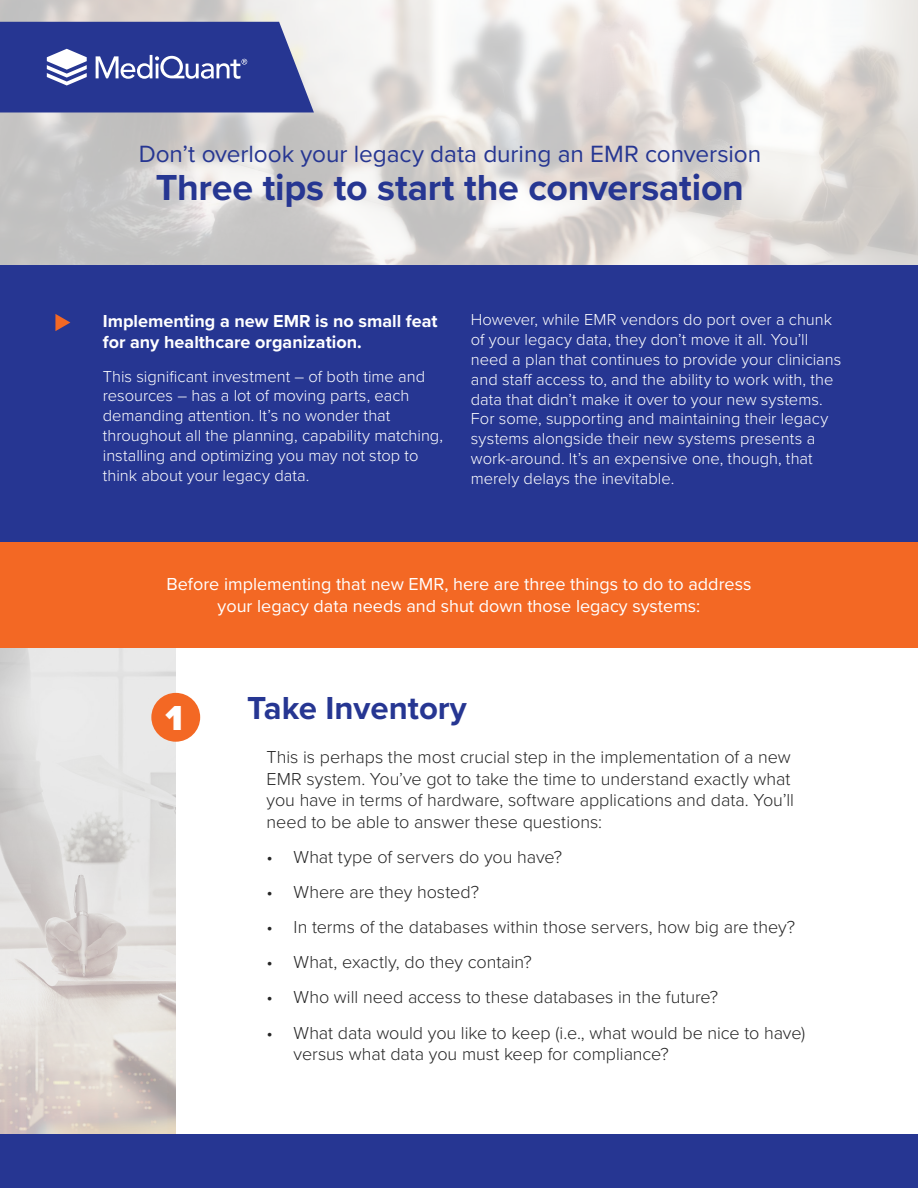
<style>
.page{position:relative;width:918px;height:1188px;background:#fff}
.page>*{position:absolute;margin:0;border:0;box-sizing:border-box;transform-origin:0 0}
.Subtitle{font:700 37.5px "Proxima Nova";letter-spacing:-.005em;color:#263692}
.t1{font:900 36px "Proxima Nova";color:#fff}
.Step_Title{font:700 33px "Proxima Nova";color:#263692}
.Subtitle-2{font:24.3px "Proxima Nova";color:#263692}
.Subtitle-3{font:300 18px/21.6px "Proxima Nova";letter-spacing:-.005em;color:#262626}
.Body{font:18px/21.6px "Proxima Nova";color:#fff;text-align:center}
.Body-2{font:700 18px/21.6px "Proxima Nova";color:#fff}
.Body-3{font:300 16.5px/19.8px "Proxima Nova";color:#fff}
</style>
<div class="page">
<img style="left:0;top:0;width:918px;height:266px">
<div style="left:0;top:266px;width:918px;height:276px;background:#263692"></div>
<svg style="left:0;top:648px;width:176px;height:486px"></svg>
<div style="left:0;top:542px;width:918px;height:106px;background:#f36824"></div>
<div style="left:151px;top:693px;width:49px;height:49px;background:#f36824;border-radius:50%"></div>
<div style="left:0;top:1134px;width:918px;height:54px;background:#263692"></div>
<svg style="left:55px;top:314px;width:15px;height:17px"></svg>
<svg style="left:0;top:22px;width:314px;height:90px"></svg>
<p class="Subtitle-2" style="left:139px;top:136px;width:624px">Don’t overlook your legacy data during an EMR conversion</p>
<p class="Subtitle" style="left:156px;top:160px;width:590px">Three tips to start the conversation</p>
<p class="Body-2" style="left:103px;top:309px;width:336px">Implementing a new EMR is no small feat for any healthcare organization.</p>
<p class="Body-3" style="left:103px;top:365px;width:342px">This significant investment – of both time and resources – has a lot of moving parts, each demanding attention. It’s no wonder that throughout all the planning, capability matching, installing and optimizing you may not stop to think about your legacy data.</p>
<p class="Body-3" style="left:471px;top:309px;width:372px">However, while EMR vendors do port over a chunk of your legacy data, they don’t move it all. You’ll need a plan that continues to provide your clinicians and staff access to, and the ability to work with, the data that didn’t make it over to your new systems.<br>For some, supporting and maintaining their legacy systems alongside their new systems presents a work-around. It’s an expensive one, though, that merely delays the inevitable.</p>
<p class="Body" style="left:167px;top:573px;width:586px">Before implementing that new EMR, here are three things to do to address your legacy data needs and shut down those legacy systems:</p>
<p class="t1" style="left:166px;top:691px;width:19px">1</p>
<p class="Step_Title" style="left:247px;top:683px;width:221px">Take Inventory</p>
<p class="Subtitle-3" style="left:267px;top:745px;width:529px">This is perhaps the most crucial step in the implementation of a new EMR system. You’ve got to take the time to understand exactly what you have in terms of hardware, software applications and data. You’ll need to be able to answer these questions:</p>
<p class="Subtitle-3" style="left:267px;top:845px;width:297px">• What type of servers do you have?</p>
<p class="Subtitle-3" style="left:267px;top:880px;width:214px">• Where are they hosted?</p>
<p class="Subtitle-3" style="left:267px;top:915px;width:530px">• In terms of the databases within those servers, how big are they?</p>
<p class="Subtitle-3" style="left:267px;top:951px;width:267px">• What, exactly, do they contain?</p>
<p class="Subtitle-3" style="left:267px;top:986px;width:453px">• Who will need access to these databases in the future?</p>
<p class="Subtitle-3" style="left:294px;top:1021px;width:513px;text-indent:-27px">• What data would you like to keep (i.e., what would be nice to have) versus what data you must keep for compliance?</p>
</div>
